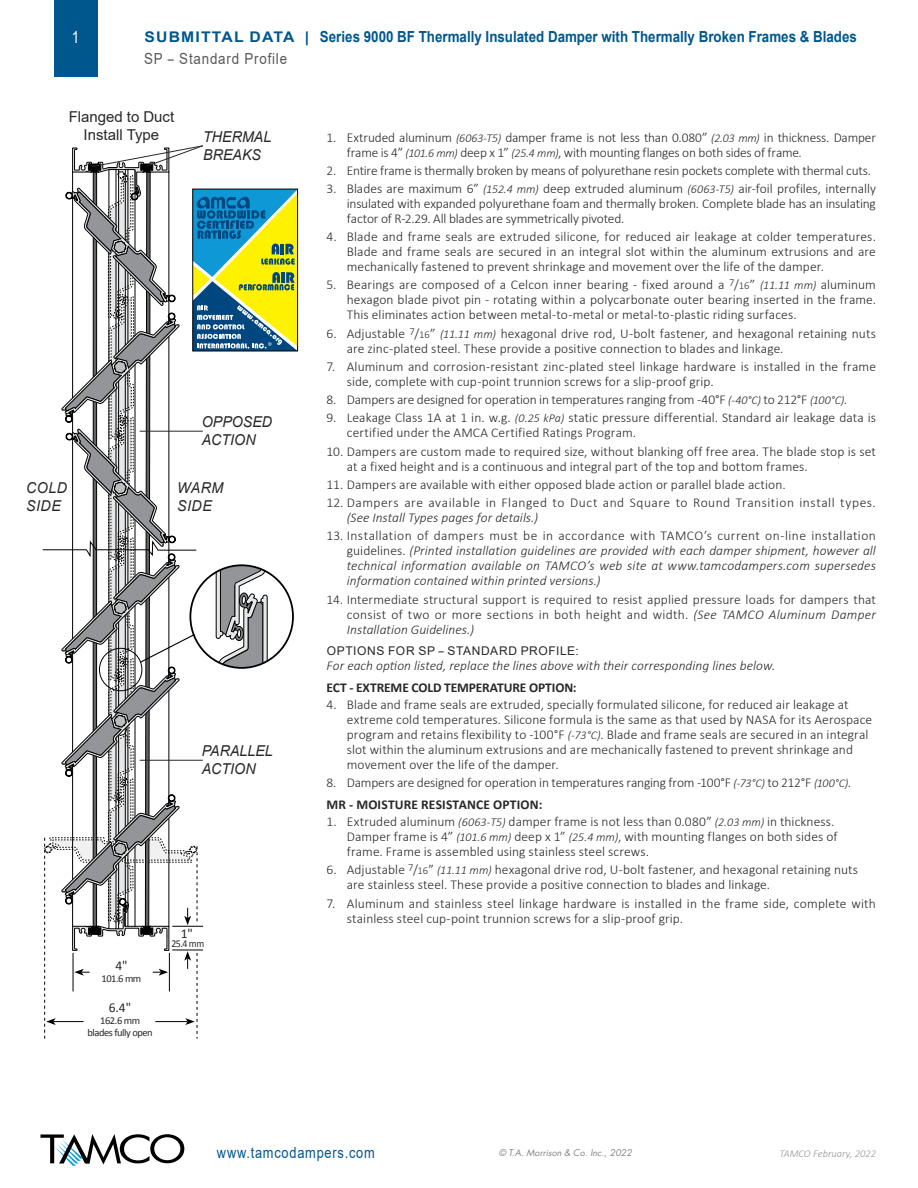
<style>
.page{position:relative;width:918px;height:1188px;background:#fff}
.page>*{position:absolute;margin:0;border:0;box-sizing:border-box;transform-origin:0 0}
.t1{font:16.5px "Arial Narrow";color:#fff}
.t2{font:700 15.3px/22.5px "Arial";color:#00578e;scale:.88 1}
.t3{font:15.3px "Arial";letter-spacing:.06em;color:#00578e;scale:.84 1}
.t4{font:italic 15px/18px "Arial";color:#292829;scale:.95 1}
.t5{font:15px/18px "Arial";color:#292829;text-align:center}
.t6{font:italic 15px/18px "Arial";letter-spacing:.035em;color:#292829;scale:.95 1}
.t7{font:300 13.5px/15px "Calibri";letter-spacing:.005em;color:#292829}
.t8{font:300 13.5px/15px "Calibri";letter-spacing:-.015em;color:#292829}
.t9{font:italic 300 13.5px/15px "Calibri";letter-spacing:.005em;color:#292829;text-align:justify}
.t10{font:300 13.5px "Calibri";letter-spacing:.035em;color:#292829}
.t11{font:700 13.5px "Calibri";letter-spacing:-.01em;color:#292829}
.t12{font:13.5px "Calibri";color:#292829}
.t13{font:12px "Arial";letter-spacing:.05em;color:#292829}
.t14{font:10.5px/12.3px "Calibri";letter-spacing:-.045em;color:#292829;text-align:center}
.t15{font:italic 300 10.5px "Calibri";color:#939598}
.t16{font:10.5px "Calibri";letter-spacing:-.045em;color:#292829;scale:.94 1}
.t17{font:italic 9px "Futura Std";color:#808285}
.s1{font-size:14.7px}
.s2{font-weight:400;color:#58595b}
.s3{font-family:"Arial Narrow";font-weight:400;color:#58595b}
.s4{font-style:italic;font-size:12px}
.s5{font-size:10.5px}
.s6{font-style:normal}
.s7{font-style:italic}
.s8{font-family:"Arial Narrow"}
.s9{font-weight:700}
</style>
<div class="page">
<div style="left:54px;top:0;width:43px;height:77px;background:#00578e"></div>
<svg style="left:40px;top:1134px;width:144px;height:32px"></svg>
<svg style="left:42px;top:145px;width:256px;height:894px"></svg>
<div style="left:192px;top:189px;width:106px;height:162px;border:1px solid #000"></div>
<p class="t1" style="left:72px;top:25px;width:9px">1</p>
<p class="t2" style="left:144px;top:25px;width:812px"><span class="s1">SUBMITTAL DATA |</span> Series 9000 BF Thermally Insulated Damper with Thermally Broken Frames &amp; Blades<br><span class="s2">SP</span> <span class="s3">–</span> <span class="s2">Standard Profile</span></p>
<p class="t5" style="left:69px;top:107px;width:107px">Flanged to Duct<br>Install Type</p>
<p class="t4" style="left:203px;top:128px;width:73px">THERMAL<br>BREAKS</p>
<p class="t4" style="left:202px;top:413px;width:76px">OPPOSED<br>ACTION</p>
<p class="t6" style="left:26px;top:479px;width:45px">COLD<br>SIDE</p>
<p class="t6" style="left:177px;top:479px;width:50px">WARM<br>SIDE</p>
<p class="t4" style="left:202px;top:742px;width:76px">PARALLEL<br>ACTION</p>
<p class="t12" style="left:115px;top:957px;width:14px">4"</p>
<p class="t14" style="left:102px;top:972px;width:41px">101.6 mm</p>
<p class="t12" style="left:109px;top:999px;width:24px">6.4"</p>
<p class="t14" style="left:88px;top:1014px;width:67px">162.6 mm blades fully open</p>
<p class="t12" style="left:181px;top:925px;width:14px">1"</p>
<p class="t16" style="left:171px;top:937px;width:36px">25.4 mm</p>
<p class="t8" style="left:347px;top:129px;width:531px;text-indent:-20px">1. Extruded aluminum <span class="s4">(6063-T5)</span> damper frame is not less than 0.080” <span class="s4">(2.03 mm)</span> in thickness. Damper frame is 4” <span class="s4">(101.6 mm)</span> deep x 1” <span class="s4">(25.4 mm)</span>, with mounting flanges on both sides of frame.</p>
<p class="t8" style="left:327px;top:163px;width:546px">2. Entire frame is thermally broken by means of polyurethane resin pockets complete with thermal cuts.</p>
<p class="t7" style="left:347px;top:181px;width:531px;text-align:justify;text-indent:-20px">3. Blades are maximum 6” <span class="s4">(152.4 mm)</span> deep extruded aluminum <span class="s4">(6063-T5)</span> air-foil profiles, internally insulated with expanded polyurethane foam and thermally broken. Complete blade has an insulating factor of R-2.29. All blades are symmetrically pivoted.</p>
<p class="t7" style="left:347px;top:229px;width:531px;text-align:justify;text-indent:-20px">4. Blade and frame seals are extruded silicone, for reduced air leakage at colder temperatures.<br>Blade and frame seals are secured in an integral slot within the aluminum extrusions and are mechanically fastened to prevent shrinkage and movement over the life of the damper.</p>
<p class="t7" style="left:347px;top:277px;width:531px;text-align:justify;text-indent:-20px">5. Bearings are composed of a Celcon inner bearing - fixed around a <sup>7</sup>/<span class="s5">16</span>” <span class="s4">(11.11 mm)</span> aluminum hexagon blade pivot pin - rotating within a polycarbonate outer bearing inserted in the frame.<br>This eliminates action between metal-to-metal or metal-to-plastic riding surfaces.</p>
<p class="t7" style="left:347px;top:326px;width:531px;text-indent:-20px">6. Adjustable <sup>7</sup>/<span class="s5">16</span>” <span class="s4">(11.11 mm)</span> hexagonal drive rod, U-bolt fastener, and hexagonal retaining nuts are zinc-plated steel. These provide a positive connection to blades and linkage.</p>
<p class="t7" style="left:347px;top:359px;width:531px;text-indent:-20px">7. Aluminum and corrosion-resistant zinc-plated steel linkage hardware is installed in the frame side, complete with cup-point trunnion screws for a slip-proof grip.</p>
<p class="t8" style="left:327px;top:392px;width:522px">8. Dampers are designed for operation in temperatures ranging from -40°F <span class="s4">(-40°C)</span> to 212°F <span class="s4">(100°C)</span>.</p>
<p class="t7" style="left:347px;top:410px;width:531px;text-indent:-20px">9. Leakage Class 1A at 1 in. w.g. <span class="s4">(0.25 kPa)</span> static pressure differential. Standard air leakage data is certified under the AMCA Certified Ratings Program.</p>
<p class="t7" style="left:347px;top:444px;width:531px;text-indent:-20px">10. Dampers are custom made to required size, without blanking off free area. The blade stop is set at a fixed height and is a continuous and integral part of the top and bottom frames.</p>
<p class="t7" style="left:327px;top:477px;width:461px">11. Dampers are available with either opposed blade action or parallel blade action.</p>
<p class="t10" style="left:327px;top:494px;width:551px">12. Dampers are available in Flanged to Duct and Square to Round Transition install types.</p>
<p class="t9" style="left:347px;top:510px;width:193px">(See Install Types pages for details.)</p>
<p class="t9" style="left:347px;top:528px;width:531px;text-indent:-20px"><span class="s6">13. Installation of dampers must be in accordance with TAMCO’s current on-line installation guidelines.</span> (Printed installation guidelines are provided with each damper shipment, however all technical information available on TAMCO’s web site at www.tamcodampers.com supersedes information contained within printed versions.)</p>
<p class="t7" style="left:347px;top:592px;width:531px;text-align:justify;text-indent:-20px">14. Intermediate structural support is required to resist applied pressure loads for dampers that consist of two or more sections in both height and width. <span class="s7">(See TAMCO Aluminum Damper Installation Guidelines.)</span></p>
<p class="t13" style="left:327px;top:643px;width:253px">OPTIONS FOR SP <span class="s8">–</span> STANDARD PROFILE:</p>
<p class="t9" style="left:327px;top:658px;width:450px">For each option listed, replace the lines above with their corresponding lines below.</p>
<p class="t11" style="left:327px;top:678px;width:252px">ECT - EXTREME COLD TEMPERATURE OPTION:</p>
<p class="t7" style="left:347px;top:697px;width:527px;text-indent:-20px">4. Blade and frame seals are extruded, specially formulated silicone, for reduced air leakage at extreme cold temperatures. Silicone formula is the same as that used by NASA for its Aerospace program and retains flexibility to -100°F <span class="s4">(-73°C)</span>. Blade and frame seals are secured in an integral slot within the aluminum extrusions and are mechanically fastened to prevent shrinkage and movement over the life of the damper.</p>
<p class="t8" style="left:327px;top:772px;width:526px;line-height:21.8px">8. Dampers are designed for operation in temperatures ranging from -100°F <span class="s4">(-73°C)</span> to 212°F <span class="s4">(100°C)</span>.<br><span class="s9">MR - MOISTURE RESISTANCE OPTION:</span></p>
<p class="t7" style="left:347px;top:814px;width:492px;text-indent:-20px">1. Extruded aluminum <span class="s4">(6063-T5)</span> damper frame is not less than 0.080” <span class="s4">(2.03 mm)</span> in thickness.<br>Damper frame is 4” <span class="s4">(101.6 mm)</span> deep x 1” <span class="s4">(25.4 mm)</span>, with mounting flanges on both sides of frame. Frame is assembled using stainless steel screws.</p>
<p class="t7" style="left:347px;top:862px;width:513px;text-indent:-20px">6. Adjustable <sup>7</sup>/<span class="s5">16</span>” <span class="s4">(11.11 mm)</span> hexagonal drive rod, U-bolt fastener, and hexagonal retaining nuts are stainless steel. These provide a positive connection to blades and linkage.</p>
<p class="t7" style="left:347px;top:896px;width:531px;text-indent:-20px">7. Aluminum and stainless steel linkage hardware is installed in the frame side, complete with stainless steel cup-point trunnion screws for a slip-proof grip.</p>
<p class="t3" style="left:217px;top:1142px;width:189px">www.tamcodampers.com</p>
<p class="t17" style="left:499px;top:1147px;width:135px">© T.A. Morrison &amp; Co. Inc., 2022</p>
<p class="t15" style="left:780px;top:1147px;width:98px">TAMCO February, 2022</p>
</div>
